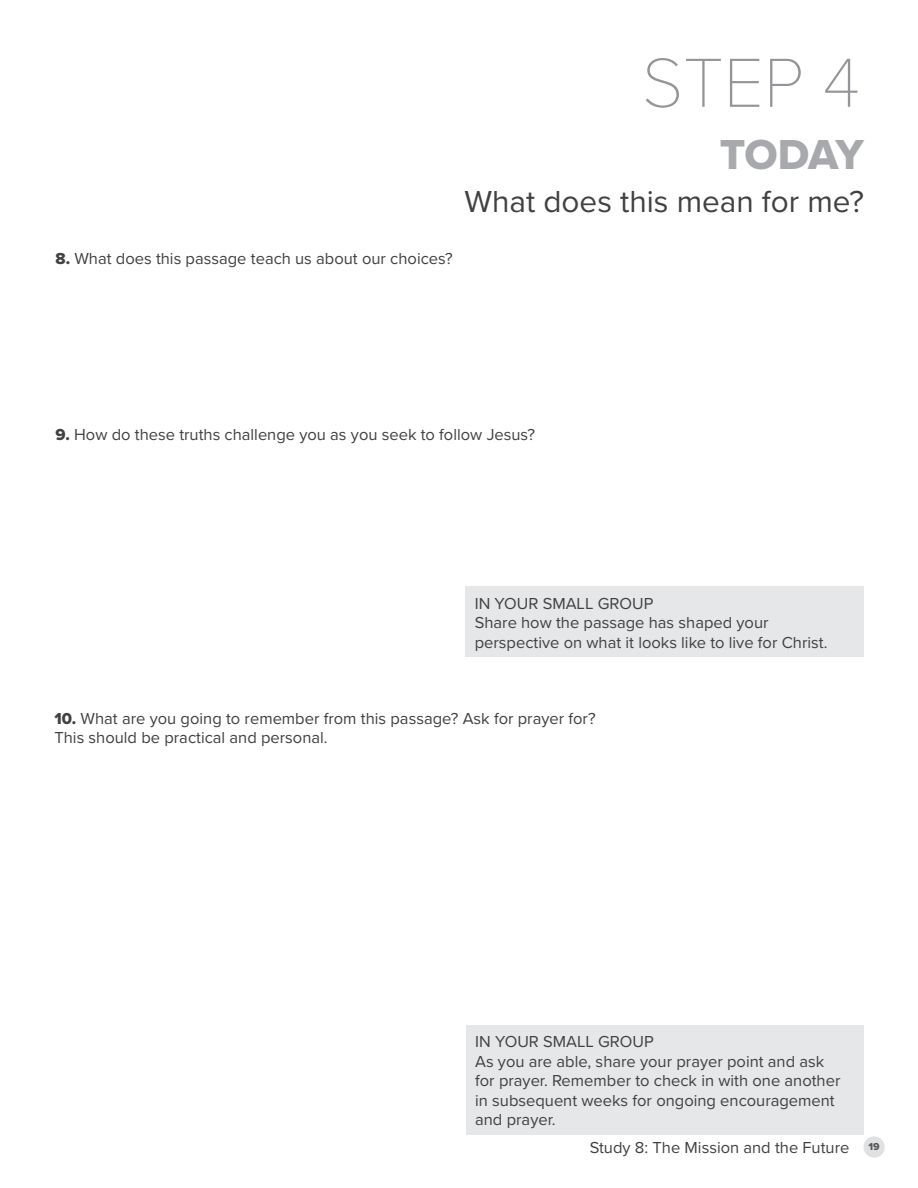
<style>
.page{position:relative;width:918px;height:1188px;background:#fff}
.page>*{position:absolute;margin:0;border:0;box-sizing:border-box;transform-origin:0 0}
.t1{font:100 72px "Proxima Nova T";color:#939598}
.t2{font:43.5px "Proxima Nova Extrabld";letter-spacing:-.025em;color:#a7a9ac}
.t3{font:31.5px "Proxima Nova";color:#414042}
.t4{font:16.5px/19.5px "Proxima Nova";color:#414042}
.t5{font:10.5px "Proxima Nova Extrabld";color:#58595b}
.s1{font-family:"Proxima Nova Extrabld"}
</style>
<div class="page">
<div style="left:466px;top:1025px;width:398px;height:109px;background:#e6e7e8"></div>
<div style="left:466px;top:587px;width:398px;height:70px;background:#e6e7e8"></div>
<div style="left:864px;top:1136px;width:21px;height:22px;background:#e0e1e2;border-radius:50%"></div>
<h1 class="t1" style="left:642px;top:42px;width:220px">STEP 4</h1>
<h2 class="t2" style="left:720px;top:122px;width:146px">TODAY</h2>
<h3 class="t3" style="left:464px;top:178px;width:401px">What does this mean for me?</h3>
<p class="t4" style="left:56px;top:248px;width:399px"><span class="s1">8.</span> What does this passage teach us about our choices?</p>
<p class="t4" style="left:56px;top:424px;width:481px"><span class="s1">9.</span> How do these truths challenge you as you seek to follow Jesus?</p>
<p class="t4" style="left:475px;top:593px;width:354px">IN YOUR SMALL GROUP<br>Share how the passage has shaped your perspective on what it looks like to live for Christ.</p>
<p class="t4" style="left:54px;top:708px;width:543px"><span class="s1">10.</span> What are you going to remember from this passage? Ask for prayer for?<br>This should be practical and personal.</p>
<p class="t4" style="left:475px;top:1031px;width:367px">IN YOUR SMALL GROUP<br>As you are able, share your prayer point and ask for prayer. Remember to check in with one another in subsequent weeks for ongoing encouragement and prayer.</p>
<p class="t4" style="left:590px;top:1137px;width:261px">Study 8: The Mission and the Future</p>
<p class="t5" style="left:869px;top:1139px;width:13px">19</p>
</div>
